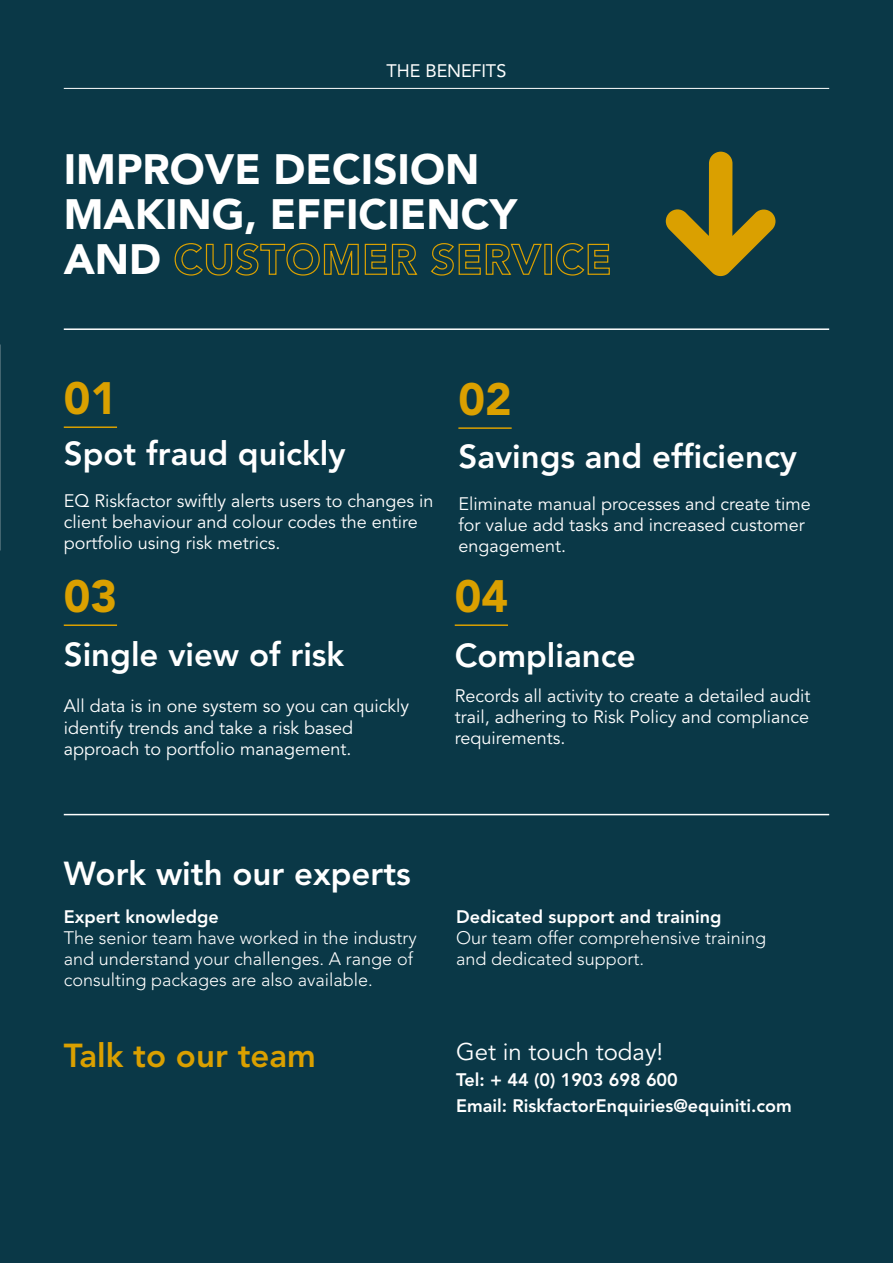
<style>
.page{position:relative;width:893px;height:1263px;background:#0a3847}
.page>*{position:absolute;margin:0;border:0;box-sizing:border-box;transform-origin:0 0}
.t1{font:900 45px "Avenir LT Pro";color:#daa000}
.t2{font:900 42.15px/45.3px "Avenir LT Pro";color:#fff}
.t3{font:800 33px "Avenir LT Pro";color:#fff}
.t4{font:800 33px "Avenir LT Pro";color:#daa000}
.t5{font:24px "Avenir LT Pro";color:#fff}
.t6{font:18px/21px "Avenir LT Pro";color:#fff}
.t7{font:300 18px/21px "Avenir LT Pro";color:#fff}
.t8{font:800 18px/25.8px "Avenir LT Pro";color:#fff}
.t9{font:18px "Avenir LT Pro";letter-spacing:-.005em;color:#fff}
.s1{color:#daa000}
</style>
<div class="page">
<hr style="left:64px;top:88px;width:765px;height:1px;background:#fff">
<hr style="left:64px;top:426px;width:53px;height:2px;background:#daa000">
<hr style="left:458px;top:427px;width:54px;height:2px;background:#daa000">
<hr style="left:64px;top:624px;width:53px;height:2px;background:#daa000">
<svg style="left:666px;top:152px;width:109px;height:124px"></svg>
<hr style="left:64px;top:328px;width:765px;height:2px;background:#fff">
<hr style="left:455px;top:624px;width:53px;height:2px;background:#daa000">
<hr style="left:64px;top:814px;width:765px;height:1px;background:#fff">
<p class="t9" style="left:387px;top:60px;width:121px">THE BENEFITS</p>
<h2 class="t2" style="left:64px;top:146px;width:549px">IMPROVE DECISION<br>MAKING, EFFICIENCY<br>AND <span class="s1">CUSTOMER SERVICE</span></h2>
<h1 class="t1" style="left:64px;top:371px;width:55px">01</h1>
<h3 class="t3" style="left:64px;top:434px;width:283px">Spot fraud quickly</h3>
<p class="t6" style="left:64px;top:490px;width:371px">EQ Riskfactor swiftly alerts users to changes in client behaviour and colour codes the entire portfolio using risk metrics.</p>
<h1 class="t1" style="left:64px;top:569px;width:55px">03</h1>
<h3 class="t3" style="left:64px;top:635px;width:282px">Single view of risk</h3>
<p class="t6" style="left:64px;top:696px;width:347px">All data is in one system so you can quickly identify trends and take a risk based approach to portfolio management.</p>
<h1 class="t1" style="left:458px;top:372px;width:55px">02</h1>
<h3 class="t3" style="left:458px;top:437px;width:340px">Savings and efficiency</h3>
<p class="t6" style="left:458px;top:493px;width:354px">Eliminate manual processes and create time for value add tasks and increased customer engagement.</p>
<h1 class="t1" style="left:455px;top:569px;width:55px">04</h1>
<h3 class="t3" style="left:455px;top:636px;width:182px">Compliance</h3>
<p class="t6" style="left:455px;top:685px;width:357px;text-align:justify">Records all activity to create a detailed audit trail, adhering to Risk Policy and compliance requirements.</p>
<h3 class="t3" style="left:64px;top:854px;width:349px">Work with our experts</h3>
<p class="t8" style="left:64px;top:904px;width:156px">Expert knowledge</p>
<p class="t7" style="left:64px;top:927px;width:354px">The senior team have worked in the industry and understand your challenges. A range of consulting packages are also available.</p>
<p class="t8" style="left:456px;top:904px;width:267px">Dedicated support and training</p>
<p class="t7" style="left:456px;top:927px;width:312px">Our team offer comprehensive training and dedicated support.</p>
<h3 class="t4" style="left:64px;top:1035px;width:254px">Talk to our team</h3>
<h3 class="t5" style="left:456px;top:1037px;width:209px">Get in touch today!</h3>
<p class="t8" style="left:456px;top:1066px;width:337px">Tel: + 44 (0) 1903 698 600<br>Email: RiskfactorEnquiries@equiniti.com</p>
</div>
